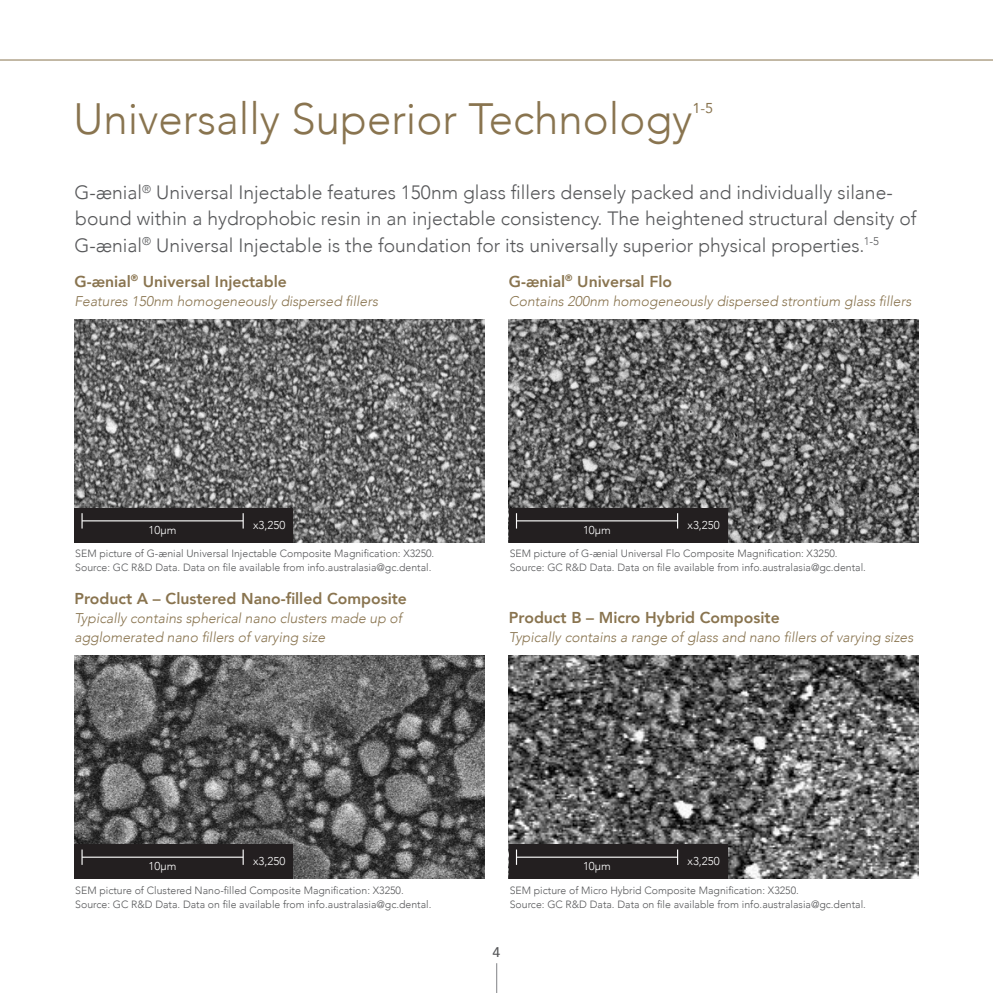
<style>
.page{position:relative;width:993px;height:993px;background:#fff}
.page>*{position:absolute;margin:0;border:0;box-sizing:border-box;transform-origin:0 0}
.t1{font:300 43.75px "Avenir";color:#89744f}
.t2{font:300 19.25px/26.2px "Avenir";color:#57585a}
.t3{font:800 15.75px "Avenir";color:#89744f}
.t4{font:14.35px "Avenir";color:#89744f}
.t5{font:italic 300 14px/19.2px "Avenir";color:#89744f}
.t6{font:500 14px "Avenir";color:#57585a}
.t7{font:300 11.38px "Avenir";color:#fff}
.t8{font:300 10.5px/14px "Avenir";color:#57585a}
</style>
<div class="page">
<hr style="left:0;top:59px;width:992px;height:2px;background:#c3b9a6">
<hr style="left:496px;top:962px;width:1px;height:30px;background:#808285">
<img style="left:74px;top:319px;width:410px;height:223px">
<div style="left:74px;top:508px;width:219px;height:34px;background:#231f20"></div>
<svg style="left:81px;top:513px;width:2px;height:15px"></svg>
<svg style="left:242px;top:513px;width:2px;height:15px"></svg>
<hr style="left:82px;top:520px;width:161px;height:1px;background:#fff">
<img style="left:508px;top:319px;width:410px;height:223px">
<div style="left:508px;top:508px;width:219px;height:34px;background:#231f20"></div>
<svg style="left:515px;top:513px;width:2px;height:15px"></svg>
<svg style="left:676px;top:513px;width:2px;height:15px"></svg>
<hr style="left:516px;top:520px;width:161px;height:1px;background:#fff">
<img style="left:74px;top:655px;width:410px;height:223px">
<div style="left:74px;top:844px;width:219px;height:34px;background:#231f20"></div>
<svg style="left:81px;top:849px;width:2px;height:15px"></svg>
<svg style="left:242px;top:849px;width:2px;height:15px"></svg>
<hr style="left:82px;top:856px;width:161px;height:1px;background:#fff">
<img style="left:508px;top:655px;width:410px;height:223px">
<div style="left:508px;top:844px;width:219px;height:34px;background:#231f20"></div>
<svg style="left:515px;top:849px;width:2px;height:15px"></svg>
<svg style="left:676px;top:849px;width:2px;height:15px"></svg>
<hr style="left:516px;top:856px;width:161px;height:1px;background:#fff">
<h1 class="t1" style="left:73px;top:93px;width:620px">Universally Superior Technology</h1>
<h3 class="t4" style="left:692px;top:97px;width:22px">1-5</h3>
<p class="t2" style="left:74px;top:179px;width:843px">G-ænial<sup>®</sup> Universal Injectable features 150nm glass fillers densely packed and individually silane&shy;bound within a hydrophobic resin in an injectable consistency. The heightened structural density of<br>G-ænial<sup>®</sup> Universal Injectable is the foundation for its universally superior physical properties.<sup>1-5</sup></p>
<h3 class="t3" style="left:74px;top:269px;width:214px">G-ænial<sup>®</sup> Universal Injectable</h3>
<h3 class="t5" style="left:74px;top:291px;width:305px">Features 150nm homogeneously dispersed fillers</h3>
<h3 class="t3" style="left:508px;top:269px;width:165px">G-ænial<sup>®</sup> Universal Flo</h3>
<h3 class="t5" style="left:508px;top:291px;width:404px">Contains 200nm homogeneously dispersed strontium glass fillers</h3>
<p class="t7" style="left:148px;top:523px;width:29px">10µm</p>
<p class="t7" style="left:253px;top:518px;width:34px">x3,250</p>
<p class="t7" style="left:583px;top:523px;width:29px">10µm</p>
<p class="t7" style="left:687px;top:518px;width:34px">x3,250</p>
<p class="t8" style="left:75px;top:546px;width:360px">SEM picture of G-ænial Universal Injectable Composite Magnification: X3250.<br>Source: GC R&amp;D Data. Data on file available from info.australasia@gc.dental.</p>
<p class="t8" style="left:509px;top:546px;width:357px">SEM picture of G-ænial Universal Flo Composite Magnification: X3250.<br>Source: GC R&amp;D Data. Data on file available from info.australasia@gc.dental.</p>
<h3 class="t3" style="left:74px;top:586px;width:334px">Product A – Clustered Nano-filled Composite</h3>
<h3 class="t5" style="left:74px;top:608px;width:329px">Typically contains spherical nano clusters made up of agglomerated nano fillers of varying size</h3>
<h3 class="t3" style="left:508px;top:605px;width:272px">Product B – Micro Hybrid Composite</h3>
<h3 class="t5" style="left:508px;top:627px;width:406px">Typically contains a range of glass and nano fillers of varying sizes</h3>
<p class="t7" style="left:148px;top:859px;width:29px">10µm</p>
<p class="t7" style="left:253px;top:854px;width:34px">x3,250</p>
<p class="t7" style="left:583px;top:859px;width:29px">10µm</p>
<p class="t7" style="left:687px;top:854px;width:34px">x3,250</p>
<p class="t8" style="left:75px;top:882px;width:357px">SEM picture of Clustered Nano-filled Composite Magnification: X3250.<br>Source: GC R&amp;D Data. Data on file available from info.australasia@gc.dental.</p>
<p class="t8" style="left:509px;top:882px;width:357px">SEM picture of Micro Hybrid Composite Magnification: X3250.<br>Source: GC R&amp;D Data. Data on file available from info.australasia@gc.dental.</p>
<h3 class="t6" style="left:492px;top:940px;width:9px">4</h3>
</div>
